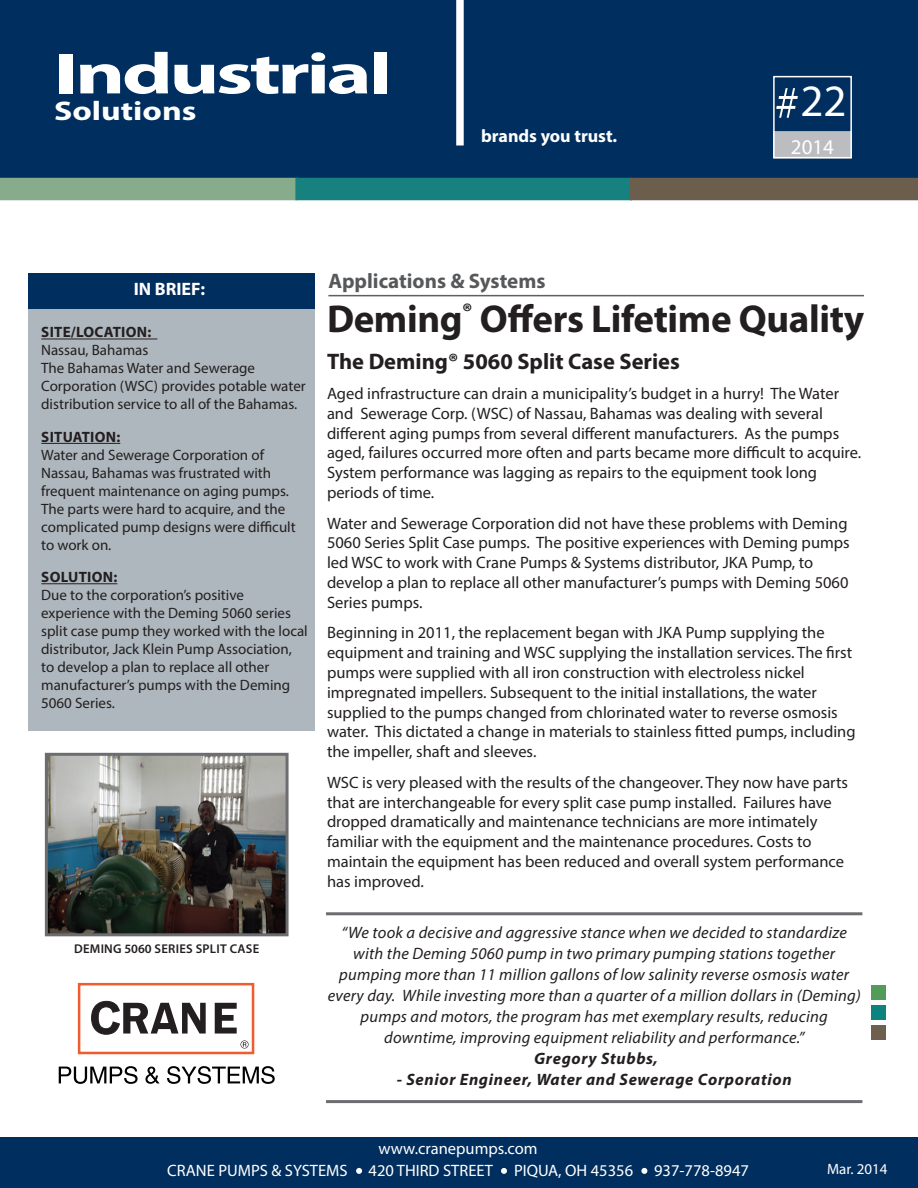
<style>
.page{position:relative;width:918px;height:1188px;background:#fff}
.page>*{position:absolute;margin:0;border:0;box-sizing:border-box;transform-origin:0 0}
.t1{font:700 58.5px "Myriad Pro";letter-spacing:-.04em;color:#fff;scale:1.46 1}
.t2{font:51px "Minion Pro";color:#fff}
.t3{font:45px "Myriad Pro";color:#fff}
.t4{font:700 39px "Myriad Pro";letter-spacing:-.01em;color:#231f20}
.t5{font:700 27px "Myriad Pro";color:#fff;scale:1.25 1}
.t6{font:700 22.5px "Myriad Pro";color:#231f20}
.t7{font:700 21px "Myriad Pro";color:#57585a}
.t8{font:21px "Myriad Pro";color:#fff}
.t9{font:700 18px "Myriad Pro";color:#fff}
.t10{font:16.5px/19.8px "Myriad Pro";color:#231f20}
.t11{font:italic 16.5px/21px "Myriad Pro";letter-spacing:.015em;color:#231f20;text-align:center}
.t12{font:16.5px "Myriad Pro";color:#fff}
.t13{font:italic 700 16.5px "Myriad Pro";letter-spacing:.04em;color:#231f20}
.t14{font:15px/18px "Myriad Pro";color:#231f20}
.t15{font:700 15px "Myriad Pro";letter-spacing:.02em;color:#231f20}
.t16{font:15px "Myriad Pro";color:#fff}
.t17{font:600 12.75px "Myriad Pro";letter-spacing:.02em;color:#231f20}
.s1{font-weight:700}
</style>
<div class="page">
<div style="left:0;top:0;width:918px;height:178px;background:#002e5e"></div>
<div style="left:774px;top:132px;width:77px;height:26px;background:#bcbdc0"></div>
<div style="left:773px;top:131px;width:79px;height:27px;border:2px solid #bcbdc0"></div>
<div style="left:773px;top:76px;width:79px;height:82px;border:2px solid #fff"></div>
<div style="left:0;top:1138px;width:918px;height:50px;background:#002e5e"></div>
<div style="left:28px;top:273px;width:287px;height:36px;background:#002e5e"></div>
<div style="left:28px;top:309px;width:286px;height:422px;background:#aeb7bd"></div>
<hr style="left:328px;top:295px;width:536px;height:1px;background:#5f5f62">
<hr style="left:41px;top:339px;width:116px;height:1px;background:#231f20">
<hr style="left:41px;top:443px;width:79px;height:1px;background:#231f20">
<hr style="left:41px;top:583px;width:76px;height:1px;background:#231f20">
<div style="left:871px;top:985px;width:15px;height:15px;background:#529b59"></div>
<div style="left:871px;top:1005px;width:15px;height:15px;background:#0d837f"></div>
<div style="left:871px;top:1025px;width:15px;height:15px;background:#6e604e"></div>
<div style="left:0;top:178px;width:297px;height:22px;background:#86ac8b"></div>
<div style="left:295px;top:178px;width:337px;height:22px;background:#17817f"></div>
<div style="left:630px;top:178px;width:288px;height:22px;background:#6c5e4c"></div>
<div style="left:456px;top:0;width:8px;height:146px;background:#fff"></div>
<svg style="left:356px;top:1168px;width:6px;height:6px"></svg>
<svg style="left:501px;top:1168px;width:6px;height:6px"></svg>
<svg style="left:641px;top:1168px;width:6px;height:6px"></svg>
<div style="left:78px;top:983px;width:176px;height:71px;border:3px solid #f15b2e"></div>
<svg style="left:215px;top:1003px;width:22px;height:31px"></svg>
<svg style="left:241px;top:1040px;width:8px;height:9px"></svg>
<svg style="left:91px;top:1001px;width:115px;height:33px"></svg>
<svg style="left:59px;top:1066px;width:79px;height:18px"></svg>
<svg style="left:145px;top:1067px;width:15px;height:17px"></svg>
<svg style="left:167px;top:1066px;width:108px;height:18px"></svg>
<img style="left:49px;top:757px;width:236px;height:175px">
<div style="left:45px;top:753px;width:244px;height:183px;border:3px solid #6c6d70"></div>
<hr style="left:326px;top:912px;width:536px;height:3px;background:#6c6d70">
<hr style="left:326px;top:1100px;width:536px;height:3px;background:#6c6d70">
<p class="t1" style="left:54px;top:36px;width:233px">Industrial</p>
<p class="t5" style="left:54px;top:94px;width:115px">Solutions</p>
<p class="t9" style="left:481px;top:124px;width:138px">brands you trust.</p>
<p class="t2" style="left:775px;top:69px;width:26px">#</p>
<p class="t3" style="left:801px;top:73px;width:48px">22</p>
<p class="t8" style="left:791px;top:134px;width:45px">2014</p>
<p class="t9" style="left:134px;top:277px;width:73px">IN BRIEF:</p>
<p class="t15" style="left:41px;top:323px;width:112px">SITE/LOCATION:</p>
<p class="t14" style="left:41px;top:341px;width:109px">Nassau, Bahamas</p>
<p class="t14" style="left:41px;top:359px;width:266px">The Bahamas Water and Sewerage<br>Corporation (WSC) provides potable water distribution service to all of the Bahamas.</p>
<p class="t15" style="left:41px;top:427px;width:81px">SITUATION:</p>
<p class="t14" style="left:41px;top:446px;width:256px">Water and Sewerage Corporation of Nassau, Bahamas was frustrated with frequent maintenance on aging pumps.<br>The parts were hard to acquire, and the complicated pump designs were difficult to work on.</p>
<p class="t15" style="left:41px;top:567px;width:78px">SOLUTION:</p>
<p class="t14" style="left:41px;top:586px;width:268px">Due to the corporation’s positive experience with the Deming 5060 series split case pump they worked with the local distributor, Jack Klein Pump Association, to develop a plan to replace all other manufacturer’s pumps with the Deming 5060 Series.</p>
<p class="t17" style="left:74px;top:941px;width:187px">DEMING 5060 SERIES SPLIT CASE</p>
<p class="t7" style="left:328px;top:267px;width:219px">Applications &amp; Systems</p>
<p class="t4" style="left:327px;top:293px;width:539px">Deming<sup>®</sup> Offers Lifetime Quality</p>
<p class="t6" style="left:327px;top:347px;width:354px">The Deming® 5060 Split Case Series</p>
<p class="t10" style="left:327px;top:383px;width:536px">Aged infrastructure can drain a municipality’s budget in a hurry! The Water and Sewerage Corp. (WSC) of Nassau, Bahamas was dealing with several different aging pumps from several different manufacturers. As the pumps aged, failures occurred more often and parts became more difficult to acquire.<br>System performance was lagging as repairs to the equipment took long periods of time.</p>
<p class="t10" style="left:327px;top:513px;width:524px">Water and Sewerage Corporation did not have these problems with Deming 5060 Series Split Case pumps. The positive experiences with Deming pumps led WSC to work with Crane Pumps &amp; Systems distributor, JKA Pump, to develop a plan to replace all other manufacturer’s pumps with Deming 5060<br>Series pumps.</p>
<p class="t10" style="left:327px;top:623px;width:527px">Beginning in 2011, the replacement began with JKA Pump supplying the equipment and training and WSC supplying the installation services. The first pumps were supplied with all iron construction with electroless nickel</p>
<p class="t10" style="left:327px;top:682px;width:530px">impregnated impellers. Subsequent to the initial installations, the water supplied to the pumps changed from chlorinated water to reverse osmosis water. This dictated a change in materials to stainless fitted pumps, including the impeller, shaft and sleeves.</p>
<p class="t10" style="left:327px;top:772px;width:523px">WSC is very pleased with the results of the changeover. They now have parts that are interchangeable for every split case pump installed. Failures have dropped dramatically and maintenance technicians are more intimately familiar with the equipment and the maintenance procedures. Costs to maintain the equipment has been reduced and overall system performance has improved.</p>
<p class="t11" style="left:328px;top:922px;width:535px">“We took a decisive and aggressive stance when we decided to standardize with the Deming 5060 pump in two primary pumping stations together pumping more than 11 million gallons of low salinity reverse osmosis water every day. While investing more than a quarter of a million dollars in (Deming) pumps and motors, the program has met exemplary results, reducing downtime, improving equipment reliability and performance.”<br><span class="s1">Gregory Stubbs,</span></p>
<p class="t13" style="left:397px;top:1069px;width:397px">- Senior Engineer, Water and Sewerage Corporation</p>
<p class="t12" style="left:379px;top:1139px;width:161px">www.cranepumps.com</p>
<p class="t12" style="left:167px;top:1160px;width:182px">CRANE PUMPS &amp; SYSTEMS</p>
<p class="t12" style="left:369px;top:1160px;width:126px">420 THIRD STREET</p>
<p class="t12" style="left:514px;top:1160px;width:121px">PIQUA, OH 45356</p>
<p class="t12" style="left:654px;top:1160px;width:96px">937-778-8947</p>
<p class="t16" style="left:827px;top:1160px;width:62px">Mar. 2014</p>
</div>
